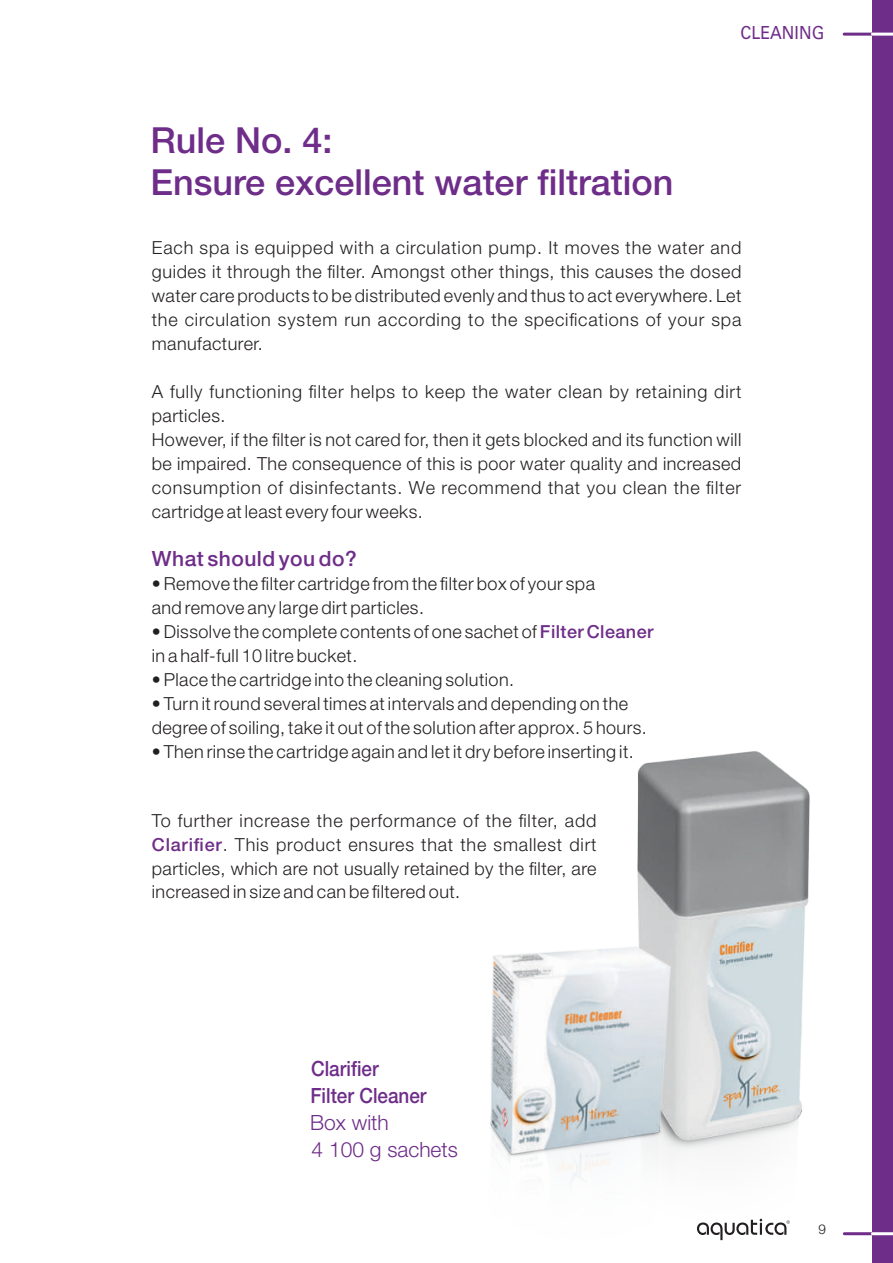
<style>
.page{position:relative;width:893px;height:1263px;background:#fff}
.page>*{position:absolute;margin:0;border:0;box-sizing:border-box;transform-origin:0 0}
.t1{font:500 36px/42.3px "Helvetica Neue LT Std";color:#6e2d89}
.t2{font:500 21px/26.1px "Helvetica Neue LT Std";color:#6e2d89;scale:.9 1}
.t3{font:300 21px/27px "Helvetica Neue LT Std";color:#6e2d89}
.t4{font:500 21px "Helvetica Neue LT Std";letter-spacing:.025em;color:#6e2d89}
.t5{font:300 18px/24px "Helvetica Neue LT Std";letter-spacing:.025em;color:#231f20}
.t6{font:18px "Univers LT Std";color:#6e2d89;scale:.9 1}
.t7{font:300 13.5px "Helvetica Neue LT Std";color:#231f20}
.s1{font-weight:500;color:#6e2d89}
</style>
<div class="page">
<img style="left:637px;top:751px;width:173px;height:468px">
<img style="left:490px;top:871px;width:226px;height:348px">
<hr style="left:844px;top:33px;width:49px;height:3px;background:#6e2d89">
<div style="left:872px;top:0;width:21px;height:1263px;background:#6e2d89"></div>
<hr style="left:872px;top:33px;width:21px;height:3px;background:#fff">
<hr style="left:844px;top:1232px;width:49px;height:3px;background:#6e2d89">
<hr style="left:872px;top:1232px;width:21px;height:3px;background:#fff">
<svg style="left:697px;top:1219px;width:93px;height:21px"></svg>
<h1 class="t1" style="left:150px;top:124px;width:524px">Rule No. 4:<br>Ensure excellent water filtration</h1>
<p class="t6" style="left:740px;top:26px;width:95px">CLEANING</p>
<p class="t5" style="left:152px;top:238px;width:591px;text-align:justify">Each spa is equipped with a circulation pump. It moves the water and guides it through the filter. Amongst other things, this causes the dosed water care products to be distributed evenly and thus to act everywhere. Let the circulation system run according to the specifications of your spa manufacturer.</p>
<p class="t5" style="left:152px;top:382px;width:591px">A fully functioning filter helps to keep the water clean by retaining dirt particles.<br>However, if the filter is not cared for, then it gets blocked and its function will be impaired. The consequence of this is poor water quality and increased consumption of disinfectants. We recommend that you clean the filter cartridge at least every four weeks.</p>
<p class="t4" style="left:152px;top:551px;width:207px">What should you do?</p>
<p class="t5" style="left:152px;top:574px;width:445px">• Remove the filter cartridge from the filter box of your spa and remove any large dirt particles.</p>
<p class="t5" style="left:152px;top:622px;width:503px">• Dissolve the complete contents of one sachet of <span class="s1">Filter Cleaner </span>in a half-full 10 litre bucket.</p>
<p class="t5" style="left:152px;top:670px;width:364px">• Place the cartridge into the cleaning solution.</p>
<p class="t5" style="left:152px;top:694px;width:497px">• Turn it round several times at intervals and depending on the degree of soiling, take it out of the solution after approx. 5 hours.</p>
<p class="t5" style="left:152px;top:742px;width:484px">• Then rinse the cartridge again and let it dry before inserting it.</p>
<p class="t5" style="left:152px;top:811px;width:446px;text-align:justify">To further increase the performance of the filter, add <span class="s1">Clarifier</span>. This product ensures that the smallest dirt particles, which are not usually retained by the filter, are increased in size and can be filtered out.</p>
<p class="t2" style="left:310px;top:1059px;width:131px">Clarifier<br>Filter Cleaner</p>
<p class="t3" style="left:310px;top:1112px;width:149px">Box with<br>4 100 g sachets</p>
<p class="t7" style="left:818px;top:1224px;width:9px">9</p>
</div>
